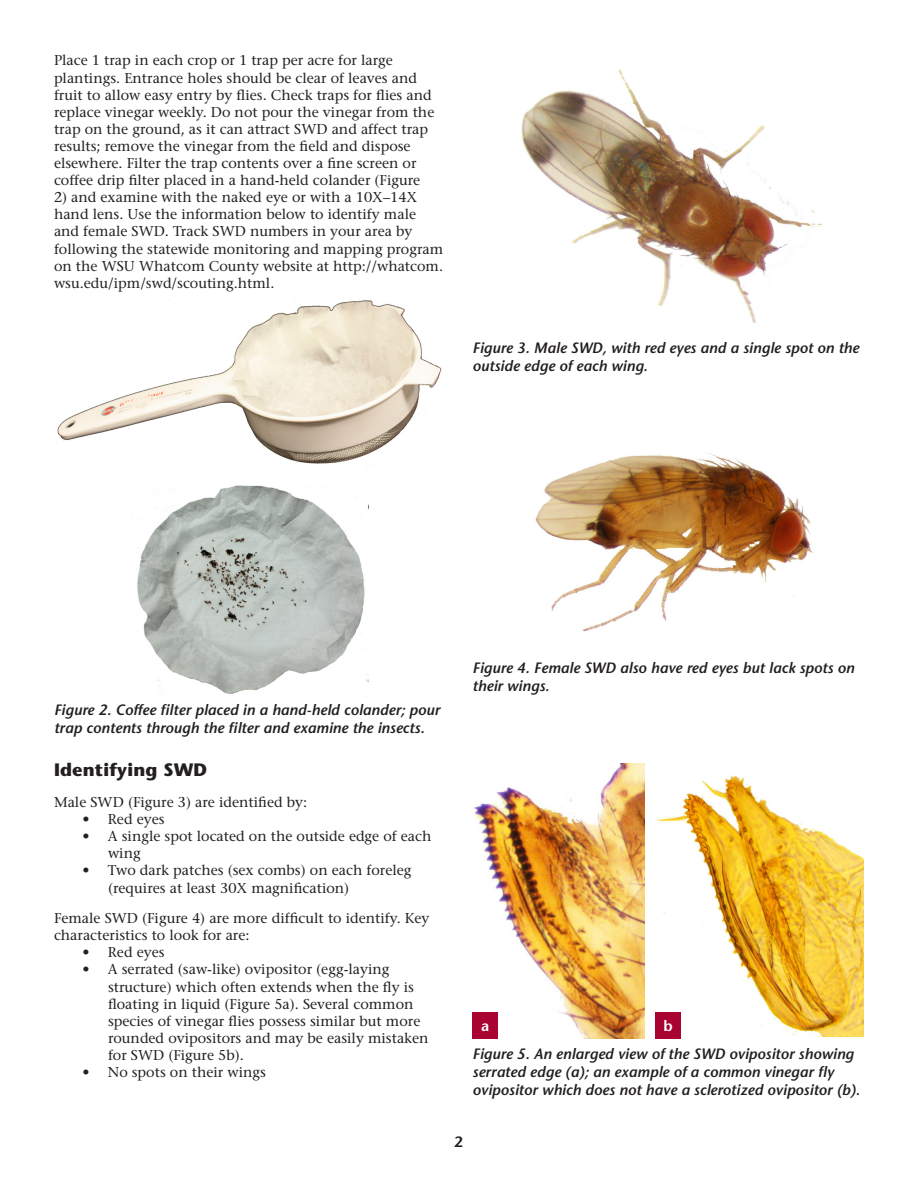
<style>
.page{position:relative;width:918px;height:1188px;background:#fff}
.page>*{position:absolute;margin:0;border:0;box-sizing:border-box;transform-origin:0 0}
.Body_Head{font:700 18px "Stone Sans Std";letter-spacing:.01em;color:#231f20}
.t1{font:italic 600 15px/18px "Stone Sans Std";color:#231f20}
.References{font:600 15px "Stone Sans Std";color:#fff}
.t2{font:600 15px "Stone Sans Std";color:#231f20}
.Body_Text{font:500 14.25px/17.1px "Stone Serif Std";color:#231f20}
.Body_Bullet{font:500 14.25px/17.1px "Stone Serif Std";color:#231f20}
</style>
<div class="page">
<img style="left:56px;top:300px;width:386px;height:164px">
<img style="left:131px;top:486px;width:237px;height:208px">
<img style="left:521px;top:69px;width:300px;height:254px">
<img style="left:535px;top:453px;width:279px;height:179px">
<img style="left:474px;top:764px;width:171px;height:275px">
<img style="left:655px;top:775px;width:209px;height:261px">
<div style="left:472px;top:1012px;width:26px;height:27px;background:#a90332"></div>
<div style="left:656px;top:1012px;width:25px;height:27px;background:#a90332"></div>
<p class="Body_Text" style="left:54px;top:52px;width:382px">Place 1 trap in each crop or 1 trap per acre for large plantings. Entrance holes should be clear of leaves and fruit to allow easy entry by flies. Check traps for flies and replace vinegar weekly. Do not pour the vinegar from the trap on the ground, as it can attract SWD and affect trap results; remove the vinegar from the field and dispose elsewhere. Filter the trap contents over a fine screen or coffee drip filter placed in a hand-held colander (Figure</p>
<p class="Body_Text" style="left:54px;top:189px;width:391px">2) and examine with the naked eye or with a 10X–14X hand lens. Use the information below to identify male and female SWD. Track SWD numbers in your area by following the statewide monitoring and mapping program on the WSU Whatcom County website at http://whatcom. wsu.edu/ipm/swd/scouting.html.</p>
<p class="t1" style="left:472px;top:339px;width:388px">Figure 3. Male SWD, with red eyes and a single spot on the outside edge of each wing.</p>
<p class="t1" style="left:54px;top:701px;width:388px">Figure 2. Coffee filter placed in a hand-held colander; pour trap contents through the filter and examine the insects.</p>
<p class="Body_Head" style="left:54px;top:759px;width:155px">Identifying SWD</p>
<p class="Body_Text" style="left:54px;top:794px;width:255px">Male SWD (Figure 3) are identified by:</p>
<p class="Body_Bullet" style="left:82px;top:811px;width:84px">• Red eyes</p>
<p class="Body_Bullet" style="left:108px;top:828px;width:325px;text-indent:-26px">• A single spot located on the outside edge of each wing</p>
<p class="Body_Bullet" style="left:108px;top:862px;width:305px;text-indent:-26px">• Two dark patches (sex combs) on each foreleg (requires at least 30X magnification)</p>
<p class="Body_Text" style="left:54px;top:910px;width:377px">Female SWD (Figure 4) are more difficult to identify. Key characteristics to look for are:</p>
<p class="Body_Bullet" style="left:82px;top:944px;width:84px">• Red eyes</p>
<p class="Body_Bullet" style="left:108px;top:961px;width:322px;text-indent:-26px">• A serrated (saw-like) ovipositor (egg-laying structure) which often extends when the fly is floating in liquid (Figure 5a). Several common species of vinegar flies possess similar but more rounded ovipositors and may be easily mistaken for SWD (Figure 5b).</p>
<p class="Body_Bullet" style="left:82px;top:1064px;width:185px">• No spots on their wings</p>
<p class="t1" style="left:472px;top:659px;width:383px">Figure 4. Female SWD also have red eyes but lack spots on their wings.</p>
<p class="References" style="left:481px;top:1017px;width:10px">a</p>
<p class="References" style="left:664px;top:1017px;width:11px">b</p>
<p class="t1" style="left:472px;top:1045px;width:389px">Figure 5. An enlarged view of the SWD ovipositor showing serrated edge (a); an example of a common vinegar fly ovipositor which does not have a sclerotized ovipositor (b).</p>
<p class="t2" style="left:454px;top:1133px;width:10px">2</p>
</div>
